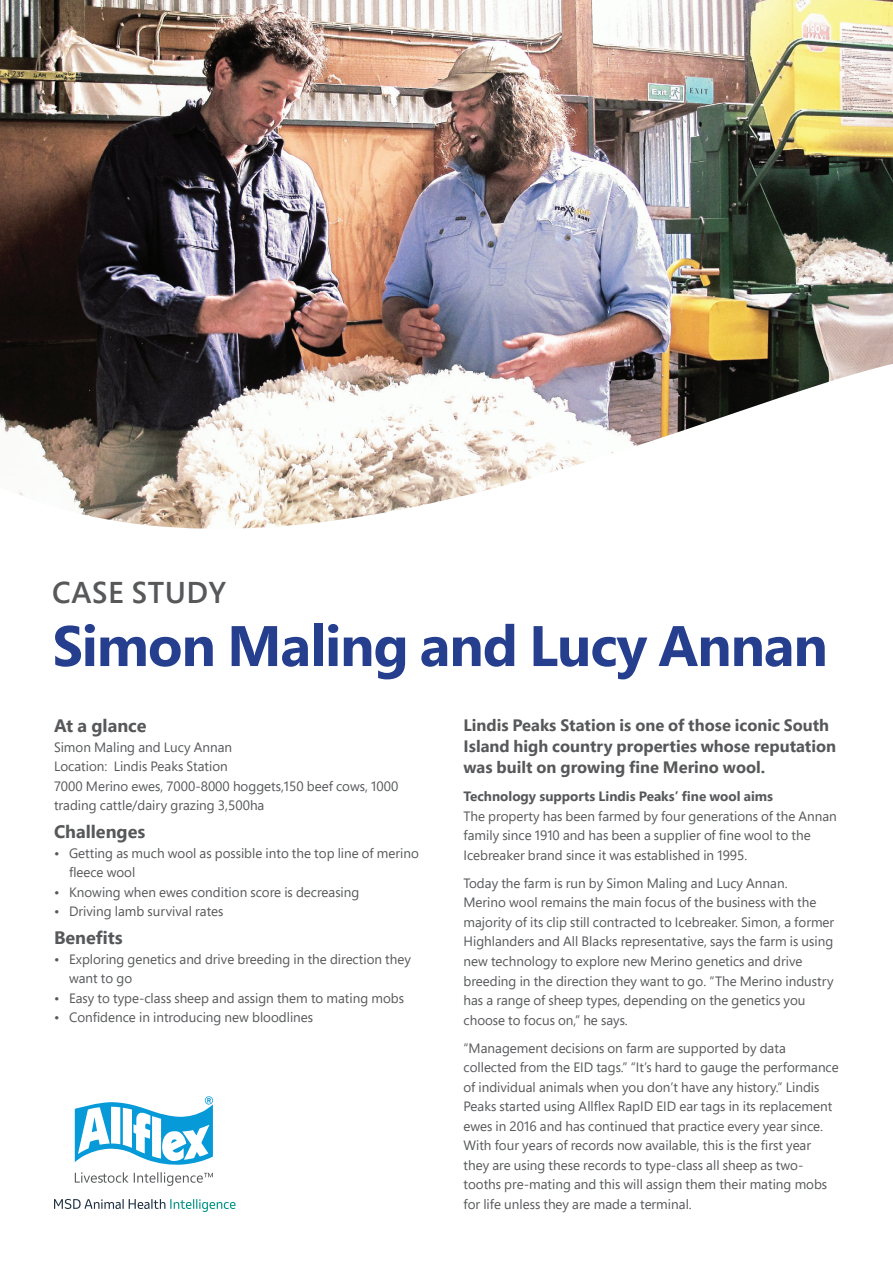
<style>
.page{position:relative;width:893px;height:1263px;background:#fff}
.page>*{position:absolute;margin:0;border:0;box-sizing:border-box;transform-origin:0 0}
.t1{font:700 57px "Segoe Pro";letter-spacing:-.02em;color:#253f8e}
.t2{font:600 30px "Segoe Pro";letter-spacing:.02em;color:#57585a}
.t3{font:700 18px "Segoe Pro";color:#57585a}
.t4{font:700 16.5px/21px "Segoe Pro";color:#57585a}
.t5{font:13.5px/19.5px "Segoe Pro";color:#57585a}
.t6{font:700 13.5px "Segoe Pro";color:#57585a}
</style>
<div class="page">
<img style="left:0;top:0;width:893px;height:529px">
<svg style="left:54px;top:1199px;width:182px;height:13px"></svg>
<svg style="left:75px;top:1096px;width:138px;height:69px"></svg>
<svg style="left:75px;top:1172px;width:138px;height:14px"></svg>
<h2 class="t2" style="left:52px;top:572px;width:175px">CASE STUDY</h2>
<h1 class="t1" style="left:52px;top:605px;width:777px">Simon Maling and Lucy Annan</h1>
<h3 class="t3" style="left:54px;top:713px;width:94px">At a glance</h3>
<p class="t5" style="left:54px;top:737px;width:346px">Simon Maling and Lucy Annan<br>Location: Lindis Peaks Station<br>7000 Merino ewes, 7000-8000 hoggets,150 beef cows, 1000 trading cattle/dairy grazing 3,500ha</p>
<h3 class="t3" style="left:54px;top:819px;width:93px">Challenges</h3>
<p class="t5" style="left:69px;top:843px;width:351px;text-indent:-15px">• Getting as much wool as possible into the top line of merino fleece wool</p>
<p class="t5" style="left:54px;top:882px;width:307px">• Knowing when ewes condition score is decreasing</p>
<p class="t5" style="left:54px;top:901px;width:171px">• Driving lamb survival rates</p>
<h3 class="t3" style="left:54px;top:925px;width:70px">Benefits</h3>
<p class="t5" style="left:69px;top:949px;width:343px;text-indent:-15px">• Exploring genetics and drive breeding in the direction they want to go</p>
<p class="t5" style="left:54px;top:988px;width:352px">• Easy to type-class sheep and assign them to mating mobs</p>
<p class="t5" style="left:54px;top:1007px;width:261px">• Confidence in introducing new bloodlines</p>
<p class="t4" style="left:463px;top:714px;width:374px">Lindis Peaks Station is one of those iconic South<br>Island high country properties whose reputation was built on growing fine Merino wool.</p>
<p class="t6" style="left:463px;top:787px;width:311px">Technology supports Lindis Peaks’ fine wool aims</p>
<p class="t5" style="left:463px;top:806px;width:375px">The property has been farmed by four generations of the Annan family since 1910 and has been a supplier of fine wool to the<br>Icebreaker brand since it was established in 1995.</p>
<p class="t5" style="left:463px;top:873px;width:372px">Today the farm is run by Simon Maling and Lucy Annan.<br>Merino wool remains the main focus of the business with the majority of its clip still contracted to Icebreaker. Simon, a former Highlanders and All Blacks representative, says the farm is using new technology to explore new Merino genetics and drive breeding in the direction they want to go. “The Merino industry has a range of sheep types, depending on the genetics you choose to focus on,” he says.</p>
<p class="t5" style="left:463px;top:1038px;width:377px">“Management decisions on farm are supported by data collected from the EID tags.” “It’s hard to gauge the performance of individual animals when you don’t have any history.” Lindis Peaks started using Allflex RapID EID ear tags in its replacement ewes in 2016 and has continued that practice every year since.<br>With four years of records now available, this is the first year they are using these records to type-class all sheep as two&shy;tooths pre-mating and this will assign them their mating mobs for life unless they are made a terminal.</p>
</div>
